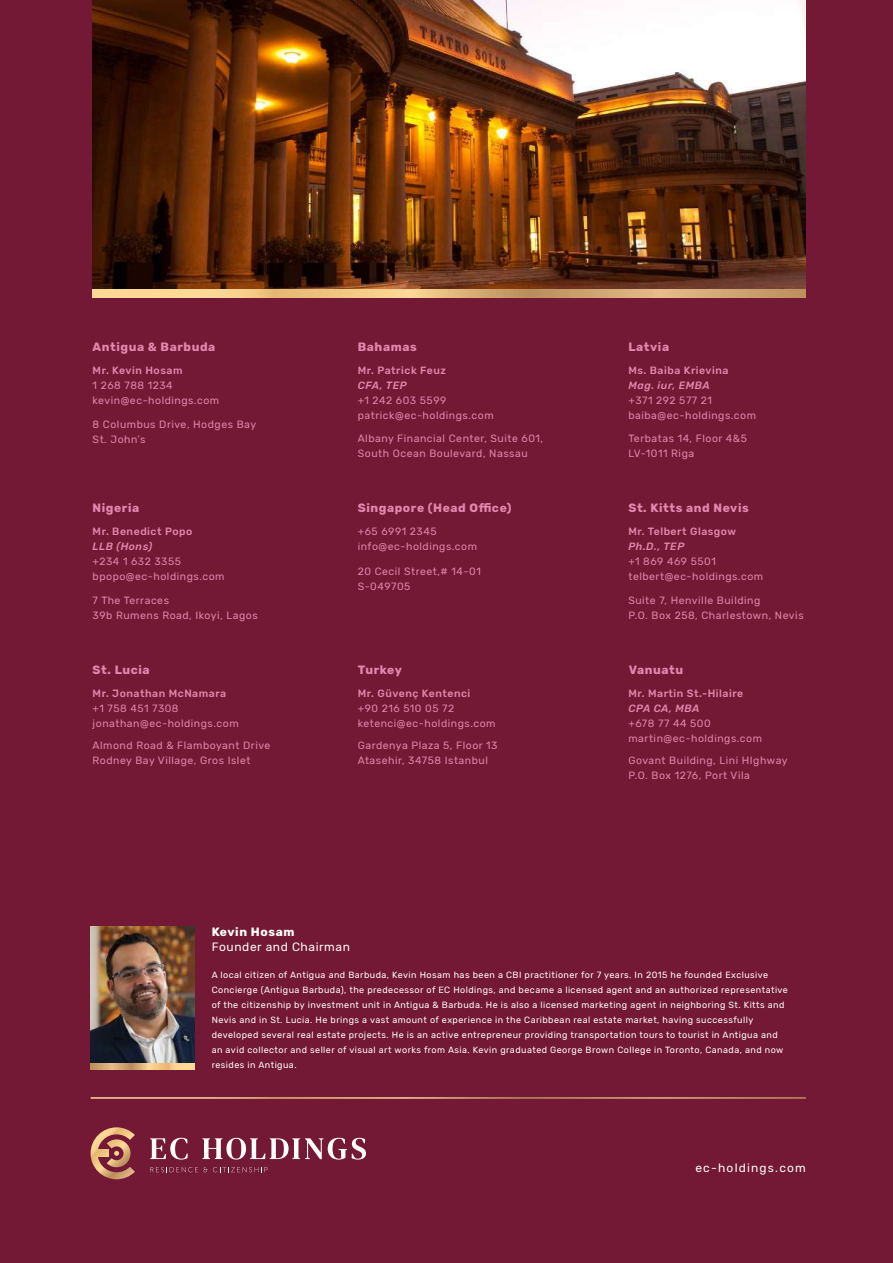
<style>
.page{position:relative;width:893px;height:1263px;background:#741935}
.page>*{position:absolute;margin:0;border:0;box-sizing:border-box;transform-origin:0 0}
.t1{font:700 12px "Rubik";letter-spacing:.05em;color:#e287ad}
.t2{font:12px "Rubik";letter-spacing:.05em;color:#fff}
.t3{font:12px "Rubik";letter-spacing:.1em;color:#fff}
.t4{font:700 12px "Rubik";letter-spacing:.05em;color:#fff}
.t5{font:10.5px/15px "Rubik";letter-spacing:.05em;color:#e287ad}
.t6{font:500 10.5px "Rubik";letter-spacing:.05em;color:#e287ad}
.t7{font:italic 500 10.5px "Rubik";letter-spacing:.05em;color:#e287ad}
.t8{font:9px/15px "Rubik";letter-spacing:.05em;color:#fff}
</style>
<div class="page">
<hr style="left:91px;top:1097px;width:715px;height:2px;background:#fff">
<svg style="left:150px;top:1138px;width:38px;height:21px"></svg>
<svg style="left:202px;top:1138px;width:164px;height:21px"></svg>
<svg style="left:150px;top:1167px;width:48px;height:5px"></svg>
<svg style="left:204px;top:1167px;width:64px;height:5px"></svg>
<svg style="left:91px;top:1127px;width:44px;height:52px"></svg>
<svg style="left:93px;top:289px;width:713px;height:9px;background:#e2b97e"></svg>
<img style="left:93px;top:0;width:713px;height:289px">
<svg style="left:91px;top:1062px;width:103px;height:8px"></svg>
<img style="left:91px;top:927px;width:103px;height:135px">
<p class="t1" style="left:93px;top:339px;width:124px">Antigua &amp; Barbuda</p>
<p class="t1" style="left:358px;top:339px;width:60px">Bahamas</p>
<p class="t1" style="left:628px;top:339px;width:42px">Latvia</p>
<p class="t6" style="left:93px;top:364px;width:91px">Mr. Kevin Hosam</p>
<p class="t5" style="left:93px;top:378px;width:128px">1 268 788 1234 kevin@ec-holdings.com</p>
<p class="t5" style="left:93px;top:417px;width:165px">8 Columbus Drive, Hodges Bay<br>St. John’s</p>
<p class="t6" style="left:358px;top:364px;width:90px">Mr. Patrick Feuz</p>
<p class="t7" style="left:358px;top:379px;width:50px">CFA, TEP</p>
<p class="t5" style="left:358px;top:393px;width:137px">+1 242 603 5599 patrick@ec-holdings.com</p>
<p class="t5" style="left:358px;top:431px;width:187px">Albany Financial Center, Suite 601,<br>South Ocean Boulevard, Nassau</p>
<p class="t6" style="left:628px;top:364px;width:102px">Ms. Baiba Krievina</p>
<p class="t7" style="left:628px;top:379px;width:83px">Mag. iur, EMBA</p>
<p class="t5" style="left:628px;top:393px;width:129px">+371 292 577 21 baiba@ec-holdings.com</p>
<p class="t5" style="left:628px;top:431px;width:120px">Terbatas 14, Floor 4&amp;5<br>LV-1011 Riga</p>
<p class="t1" style="left:93px;top:500px;width:48px">Nigeria</p>
<p class="t1" style="left:358px;top:500px;width:155px">Singapore (Head Office)</p>
<p class="t1" style="left:628px;top:500px;width:122px">St. Kitts and Nevis</p>
<p class="t6" style="left:93px;top:525px;width:101px">Mr. Benedict Popo</p>
<p class="t7" style="left:93px;top:540px;width:61px">LLB (Hons)</p>
<p class="t5" style="left:93px;top:554px;width:133px">+234 1 632 3355 bpopo@ec-holdings.com</p>
<p class="t5" style="left:358px;top:524px;width:121px">+65 6991 2345 info@ec-holdings.com</p>
<p class="t5" style="left:358px;top:564px;width:125px">20 Cecil Street,# 14-01<br>S-049705</p>
<p class="t6" style="left:628px;top:525px;width:109px">Mr. Telbert Glasgow</p>
<p class="t7" style="left:628px;top:540px;width:57px">Ph.D., TEP</p>
<p class="t5" style="left:628px;top:554px;width:136px">+1 869 469 5501 telbert@ec-holdings.com</p>
<p class="t5" style="left:93px;top:593px;width:167px">7 The Terraces<br>39b Rumens Road, Ikoyi, Lagos</p>
<p class="t5" style="left:628px;top:593px;width:177px">Suite 7, Henville Building<br>P.O. Box 258, Charlestown, Nevis</p>
<p class="t1" style="left:93px;top:662px;width:58px">St. Lucia</p>
<p class="t1" style="left:358px;top:662px;width:46px">Turkey</p>
<p class="t1" style="left:629px;top:662px;width:56px">Vanuatu</p>
<p class="t6" style="left:93px;top:687px;width:135px">Mr. Jonathan McNamara</p>
<p class="t5" style="left:93px;top:701px;width:148px">+1 758 451 7308 jonathan@ec-holdings.com</p>
<p class="t6" style="left:358px;top:687px;width:114px">Mr. Güvenç Kentenci</p>
<p class="t5" style="left:358px;top:701px;width:139px">+90 216 510 05 72 ketenci@ec-holdings.com</p>
<p class="t5" style="left:93px;top:738px;width:179px">Almond Road &amp; Flamboyant Drive<br>Rodney Bay Village, Gros Islet</p>
<p class="t5" style="left:358px;top:738px;width:141px">Gardenya Plaza 5, Floor 13<br>Atasehir, 34758 Istanbul</p>
<p class="t6" style="left:628px;top:687px;width:116px">Mr. Martin St.-Hilaire</p>
<p class="t7" style="left:628px;top:702px;width:73px">CPA CA, MBA</p>
<p class="t5" style="left:628px;top:716px;width:135px">+678 77 44 500 martin@ec-holdings.com</p>
<p class="t5" style="left:628px;top:753px;width:161px">Govant Building, Lini HIghway<br>P.O. Box 1276, Port Vila</p>
<p class="t4" style="left:212px;top:925px;width:84px">Kevin Hosam</p>
<p class="t2" style="left:212px;top:940px;width:140px">Founder and Chairman</p>
<p class="t8" style="left:212px;top:968px;width:578px">A local citizen of Antigua and Barbuda, Kevin Hosam has been a CBI practitioner for 7 years. In 2015 he founded Exclusive Concierge (Antigua Barbuda), the predecessor of EC Holdings, and became a licensed agent and an authorized representative of the citizenship by investment unit in Antigua &amp; Barbuda. He is also a licensed marketing agent in neighboring St. Kitts and Nevis and in St. Lucia. He brings a vast amount of experience in the Caribbean real estate market, having successfully developed several real estate projects. He is an active entrepreneur providing transportation tours to tourist in Antigua and an avid collector and seller of visual art works from Asia. Kevin graduated George Brown College in Toronto, Canada, and now resides in Antigua.</p>
<p class="t3" style="left:695px;top:1161px;width:112px">ec-holdings.com</p>
</div>
